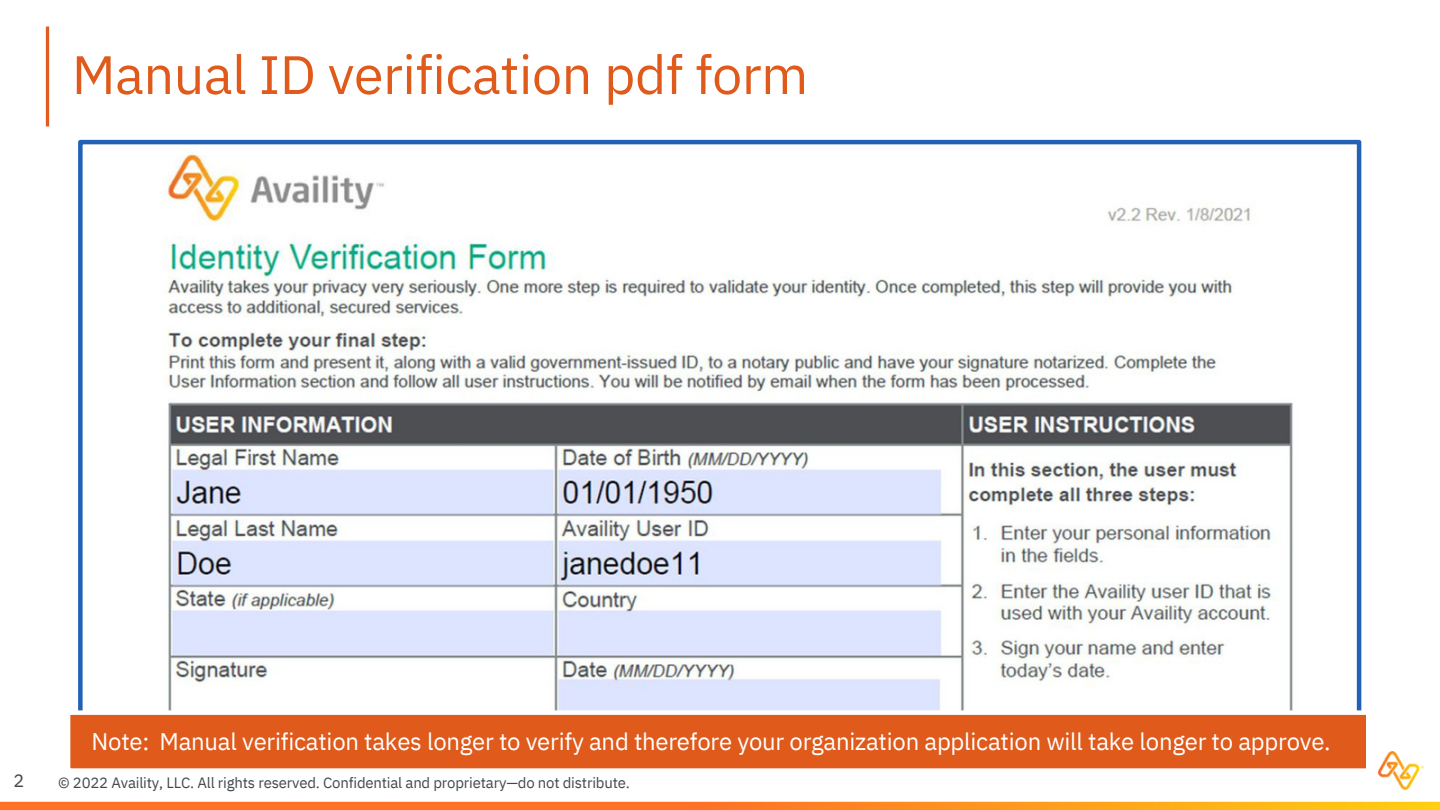
<style>
.page{position:relative;width:1440px;height:810px;background:#fff}
.page>*{position:absolute;margin:0;border:0;box-sizing:border-box;transform-origin:0 0}
.t1{font:54px "IBM Plex Sans";letter-spacing:-.01em;color:#df5a1b}
.t2{font:24px "IBM Plex Sans";letter-spacing:-.01em;color:#fff}
.t3{font:18px "IBM Plex Sans";color:#42484c}
.t4{font:15px "IBM Plex Sans";letter-spacing:-.01em;color:#42484c}
.s1{color:#fff}
</style>
<div class="page">
<img style="left:1379px;top:752px;width:45px;height:38px">
<img style="left:0;top:801px;width:1440px;height:9px">
<img style="left:45px;top:26px;width:5px;height:101px">
<img style="left:165px;top:152px;width:1128px;height:558px">
<div style="left:68px;top:713px;width:1300px;height:58px;background:#df5a1b"></div>
<div style="left:66px;top:710px;width:1305px;height:63px;border:4px solid #fff"></div>
<h1 class="t1" style="left:72px;top:39px;width:738px">Manual ID verification pdf form</h1>
<p class="t2" style="left:91px;top:726px;width:1241px">Note: Manual verification takes longer to verify and therefore your organization application will take longer to approve.</p>
<p class="t3" style="left:14px;top:769px;width:23px">2<span class="s1">9</span></p>
<p class="t4" style="left:58px;top:773px;width:573px">© 2022 Availity, LLC. All rights reserved. Confidential and proprietary—do not distribute.</p>
</div>
